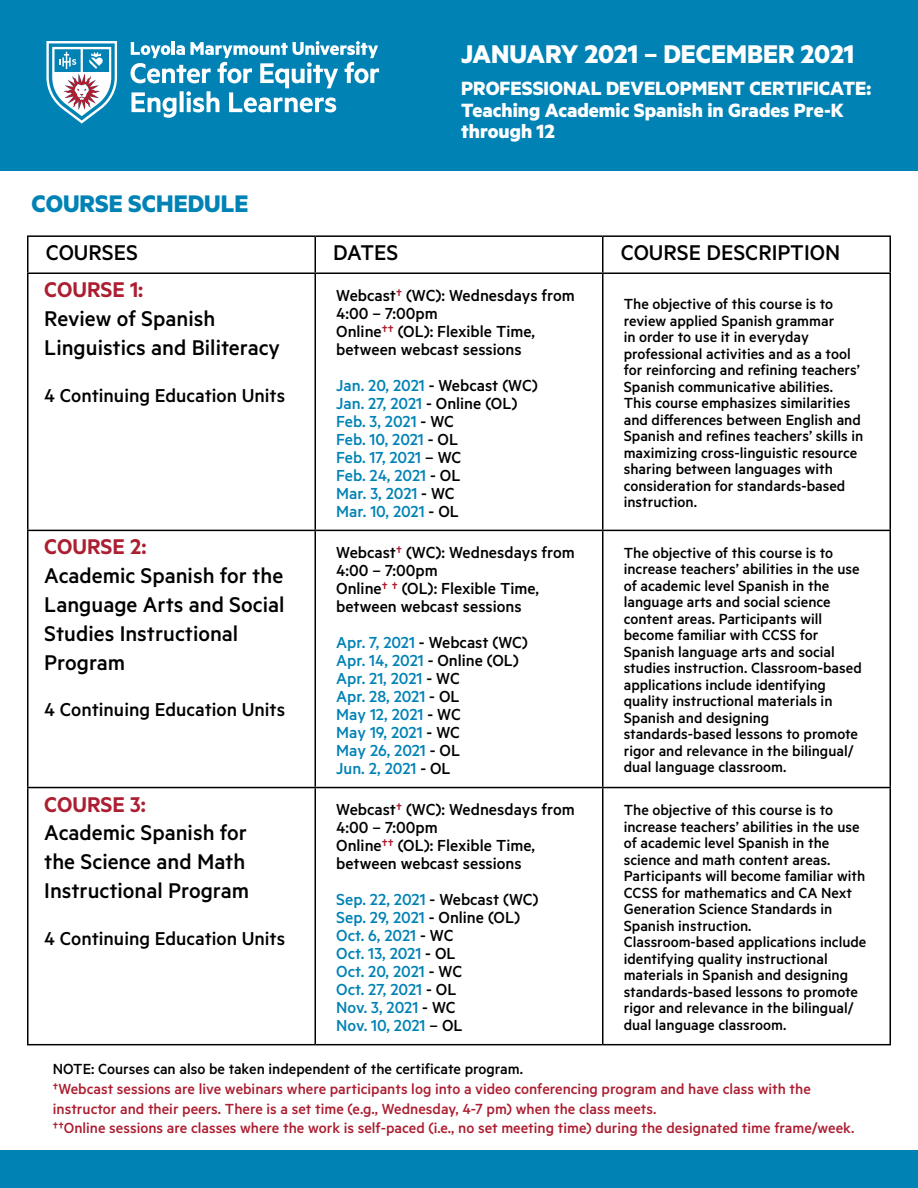
<style>
.page{position:relative;width:918px;height:1188px;background:#fff}
.page>*{position:absolute;margin:0;border:0;box-sizing:border-box;transform-origin:0 0}
.t1{font:700 28.8px "Metric";color:#fff}
.t2{font:700 27px "Metric";color:#0082b5}
.t3{font:500 24px/28.8px "Metric";color:#000}
.t4{font:600 24px "Metric";color:#ac1e31}
.t5{font:700 21.6px/21.6px "Metric";color:#fff}
.t6{font:500 21px "Metric";color:#000}
.t7{font:500 18px/18px "Metric";color:#0082b5}
.t8{font:500 18px/18px "Metric";color:#000}
.t9{font:500 16.5px/16.5px "Metric";color:#000}
.t10{font:500 16.5px/19.8px "Metric";color:#ac1e31}
.s1{color:#ac1e31}
.s2{color:#000}
</style>
<div class="page">
<div style="left:0;top:0;width:918px;height:171px;background:#0082b5"></div>
<div style="left:0;top:1150px;width:918px;height:38px;background:#0082b5"></div>
<svg style="left:46px;top:41px;width:71px;height:83px"></svg>
<svg style="left:131px;top:41px;width:248px;height:77px"></svg>
<hr style="left:27px;top:235px;width:288px;height:2px;background:#000">
<hr style="left:27px;top:237px;width:1px;height:35px;background:#000">
<hr style="left:315px;top:235px;width:288px;height:2px;background:#000">
<hr style="left:315px;top:237px;width:1px;height:35px;background:#000">
<hr style="left:603px;top:235px;width:288px;height:2px;background:#000">
<hr style="left:602px;top:237px;width:1px;height:35px;background:#000">
<hr style="left:890px;top:237px;width:1px;height:35px;background:#000">
<hr style="left:27px;top:272px;width:288px;height:2px;background:#000">
<hr style="left:27px;top:274px;width:1px;height:256px;background:#000">
<hr style="left:315px;top:272px;width:288px;height:2px;background:#000">
<hr style="left:315px;top:274px;width:1px;height:256px;background:#000">
<hr style="left:603px;top:272px;width:288px;height:2px;background:#000">
<hr style="left:602px;top:274px;width:1px;height:256px;background:#000">
<hr style="left:890px;top:274px;width:1px;height:256px;background:#000">
<hr style="left:27px;top:530px;width:288px;height:1px;background:#000">
<hr style="left:27px;top:531px;width:1px;height:256px;background:#000">
<hr style="left:315px;top:530px;width:288px;height:1px;background:#000">
<hr style="left:315px;top:531px;width:1px;height:256px;background:#000">
<hr style="left:603px;top:530px;width:288px;height:1px;background:#000">
<hr style="left:602px;top:531px;width:1px;height:256px;background:#000">
<hr style="left:890px;top:531px;width:1px;height:256px;background:#000">
<hr style="left:27px;top:787px;width:288px;height:1px;background:#000">
<hr style="left:27px;top:788px;width:1px;height:256px;background:#000">
<hr style="left:315px;top:787px;width:288px;height:1px;background:#000">
<hr style="left:315px;top:788px;width:1px;height:256px;background:#000">
<hr style="left:603px;top:787px;width:288px;height:1px;background:#000">
<hr style="left:602px;top:788px;width:1px;height:256px;background:#000">
<hr style="left:890px;top:788px;width:1px;height:256px;background:#000">
<hr style="left:27px;top:1044px;width:288px;height:1px;background:#000">
<hr style="left:315px;top:1044px;width:288px;height:1px;background:#000">
<hr style="left:603px;top:1044px;width:288px;height:1px;background:#000">
<h2 class="t2" style="left:32px;top:187px;width:219px">COURSE SCHEDULE</h2>
<h1 class="t1" style="left:461px;top:36px;width:395px">JANUARY 2021 – DECEMBER 2021</h1>
<h3 class="t5" style="left:461px;top:77px;width:412px">PROFESSIONAL DEVELOPMENT CERTIFICATE:<br>Teaching Academic Spanish in Grades Pre-K through 12</h3>
<h3 class="t3" style="left:46px;top:238px;width:94px">COURSES</h3>
<h3 class="t3" style="left:333px;top:238px;width:67px">DATES</h3>
<h3 class="t3" style="left:621px;top:238px;width:221px">COURSE DESCRIPTION</h3>
<h3 class="t4" style="left:44px;top:276px;width:101px">COURSE 1:</h3>
<h3 class="t3" style="left:44px;top:304px;width:237px">Review of Spanish<br>Linguistics and Biliteracy</h3>
<p class="t6" style="left:44px;top:383px;width:242px">4 Continuing Education Units</p>
<p class="t8" style="left:336px;top:285px;width:240px">Webcast<span class="s1">†</span> (WC): Wednesdays from<br>4:00 – 7:00pm<br>Online<span class="s1">††</span> (OL): Flexible Time, between webcast sessions</p>
<p class="t7" style="left:336px;top:375px;width:203px">Jan. 20, 2021 <span class="s2">- Webcast (WC)<br></span>Jan. 27, 2021 <span class="s2">- Online (OL)<br></span>Feb. 3, 2021 <span class="s2">- WC<br></span>Feb. 10, 2021 <span class="s2">- OL<br></span>Feb. 17, 2021 <span class="s2">– WC<br></span>Feb. 24, 2021 <span class="s2">- OL<br></span>Mar. 3, 2021 <span class="s2">- WC<br></span>Mar. 10, 2021 <span class="s2">- OL</span></p>
<p class="t9" style="left:624px;top:295px;width:241px">The objective of this course is to review applied Spanish grammar<br>in order to use it in everyday professional activities and as a tool for reinforcing and refining teachers’ Spanish communicative abilities.<br>This course emphasizes similarities and differences between English and Spanish and refines teachers’ skills in maximizing cross-linguistic resource sharing between languages with consideration for standards-based instruction.</p>
<h3 class="t4" style="left:44px;top:533px;width:104px">COURSE 2:</h3>
<h3 class="t3" style="left:44px;top:561px;width:242px">Academic Spanish for the<br>Language Arts and Social<br>Studies Instructional<br>Program</h3>
<p class="t6" style="left:44px;top:698px;width:242px">4 Continuing Education Units</p>
<h3 class="t4" style="left:44px;top:790px;width:103px">COURSE 3:</h3>
<h3 class="t3" style="left:44px;top:818px;width:206px">Academic Spanish for the Science and Math<br>Instructional Program</h3>
<p class="t6" style="left:44px;top:926px;width:242px">4 Continuing Education Units</p>
<p class="t8" style="left:336px;top:543px;width:240px">Webcast<span class="s1">†</span> (WC): Wednesdays from<br>4:00 – 7:00pm<br>Online<span class="s1">† †</span> (OL): Flexible Time, between webcast sessions</p>
<p class="t7" style="left:336px;top:633px;width:193px">Apr. 7, 2021 <span class="s2">- Webcast (WC)<br></span>Apr. 14, 2021 <span class="s2">- Online (OL)<br></span>Apr. 21, 2021 <span class="s2">- WC<br></span>Apr. 28, 2021 <span class="s2">- OL<br></span>May 12, 2021 <span class="s2">- WC<br></span>May 19, 2021 <span class="s2">- WC<br></span>May 26, 2021 <span class="s2">- OL<br></span>Jun. 2, 2021 <span class="s2">- OL</span></p>
<p class="t8" style="left:336px;top:800px;width:240px">Webcast<span class="s1">†</span> (WC): Wednesdays from<br>4:00 – 7:00pm<br>Online<span class="s1">††</span> (OL): Flexible Time, between webcast sessions</p>
<p class="t7" style="left:336px;top:890px;width:204px">Sep. 22, 2021 <span class="s2">- Webcast (WC)<br></span>Sep. 29, 2021 <span class="s2">- Online (OL)<br></span>Oct. 6, 2021 <span class="s2">- WC<br></span>Oct. 13, 2021 <span class="s2">- OL<br></span>Oct. 20, 2021 <span class="s2">- WC<br></span>Oct. 27, 2021 <span class="s2">- OL<br></span>Nov. 3, 2021 <span class="s2">- WC<br></span>Nov. 10, 2021 <span class="s2">– OL</span></p>
<p class="t9" style="left:624px;top:544px;width:240px">The objective of this course is to increase teachers’ abilities in the use of academic level Spanish in the language arts and social science content areas. Participants will become familiar with CCSS for Spanish language arts and social studies instruction. Classroom-based applications include identifying quality instructional materials in Spanish and designing standards-based lessons to promote rigor and relevance in the bilingual/ dual language classroom.</p>
<p class="t9" style="left:624px;top:801px;width:244px">The objective of this course is to increase teachers’ abilities in the use of academic level Spanish in the science and math content areas.<br>Participants will become familiar with CCSS for mathematics and CA Next Generation Science Standards in Spanish instruction.<br>Classroom-based applications include identifying quality instructional materials in Spanish and designing standards-based lessons to promote rigor and relevance in the bilingual/ dual language classroom.</p>
<p class="t9" style="left:53px;top:1060px;width:472px">NOTE: Courses can also be taken independent of the certificate program.</p>
<p class="t10" style="left:53px;top:1078px;width:803px">†Webcast sessions are live webinars where participants log into a video conferencing program and have class with the instructor and their peers. There is a set time (e.g., Wednesday, 4-7 pm) when the class meets.<br>††Online sessions are classes where the work is self-paced (i.e., no set meeting time) during the designated time frame/week.</p>
</div>
